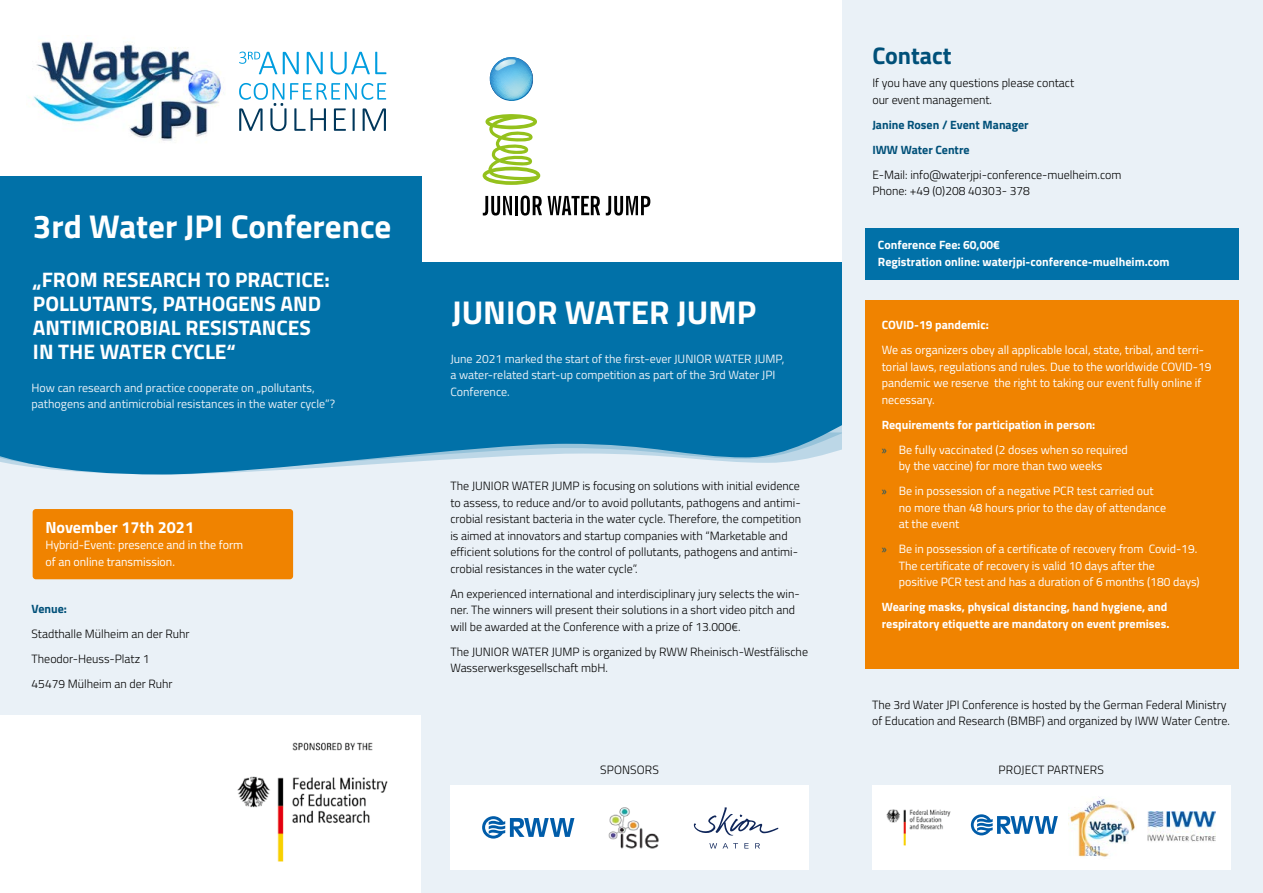
<style>
.page{position:relative;width:1263px;height:893px;background:#fff}
.page>*{position:absolute;margin:0;border:0;box-sizing:border-box;transform-origin:0 0}
.head{font:700 33px "Titillium Web";color:#fff}
.t1{font:700 24px "Titillium Web";color:#005079}
.t2{font:700 21px/24px "Titillium Web";color:#fff}
.t3{font:700 16.2px "Titillium Web";color:#fff}
.body{font:300 12px/16.5px "Titillium Web";color:#000}
.body-2{font:12px/16.5px "Titillium Web";color:#fff}
.body-3{font:700 12px/16.5px "Titillium Web";color:#fff}
.body-4{font:12px/16.5px "Titillium Web";color:#eaf1f7}
.body-5{font:700 12px "Titillium Web";color:#005079}
.s1{font-family:"Myriad Pro";color:#005079}
</style>
<div class="page">
<div style="left:0;top:430px;width:423px;height:284px;background:#eaf1f7"></div>
<div style="left:0;top:176px;width:422px;height:263px;background:#0171a8"></div>
<img style="left:237px;top:742px;width:151px;height:120px">
<div style="left:421px;top:389px;width:425px;height:504px;background:#eaf1f7"></div>
<div style="left:421px;top:414px;width:421px;height:9px;background:#0171a8"></div>
<svg style="left:0;top:423px;width:842px;height:51px"></svg>
<div style="left:399px;top:263px;width:500px;height:151px;background:#0171a8"></div>
<div style="left:842px;top:0;width:421px;height:893px;background:#eaf1f7"></div>
<div style="left:865px;top:300px;width:373px;height:369px;background:#f08300"></div>
<div style="left:865px;top:228px;width:373px;height:51px;background:#0171a8"></div>
<svg style="left:239px;top:83px;width:147px;height:48px"></svg>
<svg style="left:239px;top:52px;width:147px;height:22px"></svg>
<img style="left:29px;top:41px;width:193px;height:100px">
<div style="left:33px;top:509px;width:260px;height:70px;background:#f08300;border-radius:3px"></div>
<svg style="left:483px;top:196px;width:29px;height:20px"></svg>
<hr style="left:515px;top:196px;width:3px;height:19px;background:#000">
<svg style="left:521px;top:196px;width:79px;height:20px"></svg>
<svg style="left:606px;top:196px;width:44px;height:20px"></svg>
<svg style="left:483px;top:114px;width:57px;height:71px"></svg>
<svg style="left:489px;top:57px;width:44px;height:44px"></svg>
<div style="left:450px;top:785px;width:359px;height:85px;background:#fff"></div>
<svg style="left:482px;top:816px;width:92px;height:23px"></svg>
<svg style="left:694px;top:807px;width:84px;height:29px"></svg>
<svg style="left:709px;top:843px;width:29px;height:5px"></svg>
<svg style="left:744px;top:843px;width:4px;height:5px"></svg>
<svg style="left:755px;top:843px;width:5px;height:5px"></svg>
<img style="left:608px;top:807px;width:51px;height:42px">
<div style="left:872px;top:785px;width:358px;height:85px;background:#fff"></div>
<svg style="left:971px;top:814px;width:87px;height:21px"></svg>
<img style="left:1148px;top:812px;width:67px;height:30px">
<img style="left:1069px;top:797px;width:67px;height:60px">
<img style="left:886px;top:809px;width:65px;height:37px">
<p class="head" style="left:33px;top:201px;width:360px">3rd Water JPI Conference</p>
<p class="t2" style="left:33px;top:266px;width:298px">„FROM RESEARCH TO PRACTICE:<br>POLLUTANTS, PATHOGENS AND<br>ANTIMICROBIAL RESISTANCES<br>IN THE WATER CYCLE“</p>
<p class="body-4" style="left:32px;top:379px;width:305px">How can research and practice cooperate on „pollutants, pathogens and antimicrobial resistances in the water cycle”?</p>
<p class="t3" style="left:45px;top:515px;width:150px">November 17th 2021</p>
<p class="body-2" style="left:45px;top:536px;width:199px">Hybrid-Event: presence and in the form of an online transmission.</p>
<p class="body-5" style="left:32px;top:599px;width:37px">Venue:</p>
<p class="body" style="left:32px;top:625px;width:160px">Stadthalle Mülheim an der Ruhr</p>
<p class="body" style="left:32px;top:650px;width:119px">Theodor-Heuss-Platz 1</p>
<p class="body" style="left:32px;top:675px;width:142px">45479 Mülheim an der Ruhr</p>
<p class="head" style="left:452px;top:287px;width:306px">JUNIOR WATER JUMP</p>
<p class="body-4" style="left:450px;top:350px;width:336px">June 2021 marked the start of the first-ever JUNIOR WATER JUMP, a water-related start-up competition as part of the 3rd Water JPI<br>Conference.</p>
<p class="body" style="left:450px;top:477px;width:352px">The JUNIOR WATER JUMP is focusing on solutions with initial evidence to assess, to reduce and/or to avoid pollutants, pathogens and antimi&shy;crobial resistant bacteria in the water cycle. Therefore, the competition is aimed at innovators and startup companies with “Marketable and efficient solutions for the control of pollutants, pathogens and antimi&shy;crobial resistances in the water cycle”.</p>
<p class="body" style="left:450px;top:585px;width:351px">An experienced international and interdisciplinary jury selects the win&shy;ner. The winners will present their solutions in a short video pitch and will be awarded at the Conference with a prize of 13.000€.</p>
<p class="body" style="left:450px;top:643px;width:359px">The JUNIOR WATER JUMP is organized by RWW Rheinisch-Westfälische<br>Wasserwerksgesellschaft mbH.</p>
<p class="body" style="left:600px;top:760px;width:60px">SPONSORS</p>
<p class="t1" style="left:872px;top:38px;width:81px">Contact</p>
<p class="body" style="left:872px;top:74px;width:203px">If you have any questions please contact our event management.</p>
<p class="body-5" style="left:872px;top:115px;width:158px">Janine Rosen / Event Manager</p>
<p class="body-5" style="left:872px;top:140px;width:99px">IWW Water Centre</p>
<p class="body" style="left:872px;top:166px;width:251px">E-Mail: info@waterjpi-conference-muelheim.com<br>Phone: +49 (0)208 40303- 378</p>
<p class="body-3" style="left:878px;top:236px;width:123px">Conference Fee: 60,00€</p>
<p class="body-3" style="left:878px;top:253px;width:293px">Registration online: waterjpi-conference-muelheim.com</p>
<p class="body-3" style="left:882px;top:316px;width:109px">COVID-19 pandemic:</p>
<p class="body-2" style="left:882px;top:341px;width:331px">We as organizers obey all applicable local, state, tribal, and terri&shy;torial laws, regulations and rules. Due to the worldwide COVID-19 pandemic we reserve the right to taking our event fully online if necessary.</p>
<p class="body-3" style="left:882px;top:416px;width:215px">Requirements for participation in person:</p>
<p class="body-2" style="left:899px;top:441px;width:231px;text-indent:-17px"><span class="s1">»</span> Be fully vaccinated (2 doses when so required by the vaccine) for more than two weeks</p>
<p class="body-2" style="left:899px;top:482px;width:269px;text-indent:-17px"><span class="s1">»</span> Be in possession of a negative PCR test carried out no more than 48 hours prior to the day of attendance at the event</p>
<p class="body-2" style="left:899px;top:540px;width:302px;text-indent:-17px"><span class="s1">»</span> Be in possession of a certificate of recovery from Covid-19.<br>The certificate of recovery is valid 10 days after the<br>positive PCR test and has a duration of 6 months (180 days)</p>
<p class="body-3" style="left:882px;top:598px;width:289px">Wearing masks, physical distancing, hand hygiene, and respiratory etiquette are mandatory on event premises.</p>
<p class="body" style="left:872px;top:696px;width:359px">The 3rd Water JPI Conference is hosted by the German Federal Ministry of Education and Research (BMBF) and organized by IWW Water Centre.</p>
<p class="body" style="left:999px;top:760px;width:107px">PROJECT PARTNERS</p>
</div>
